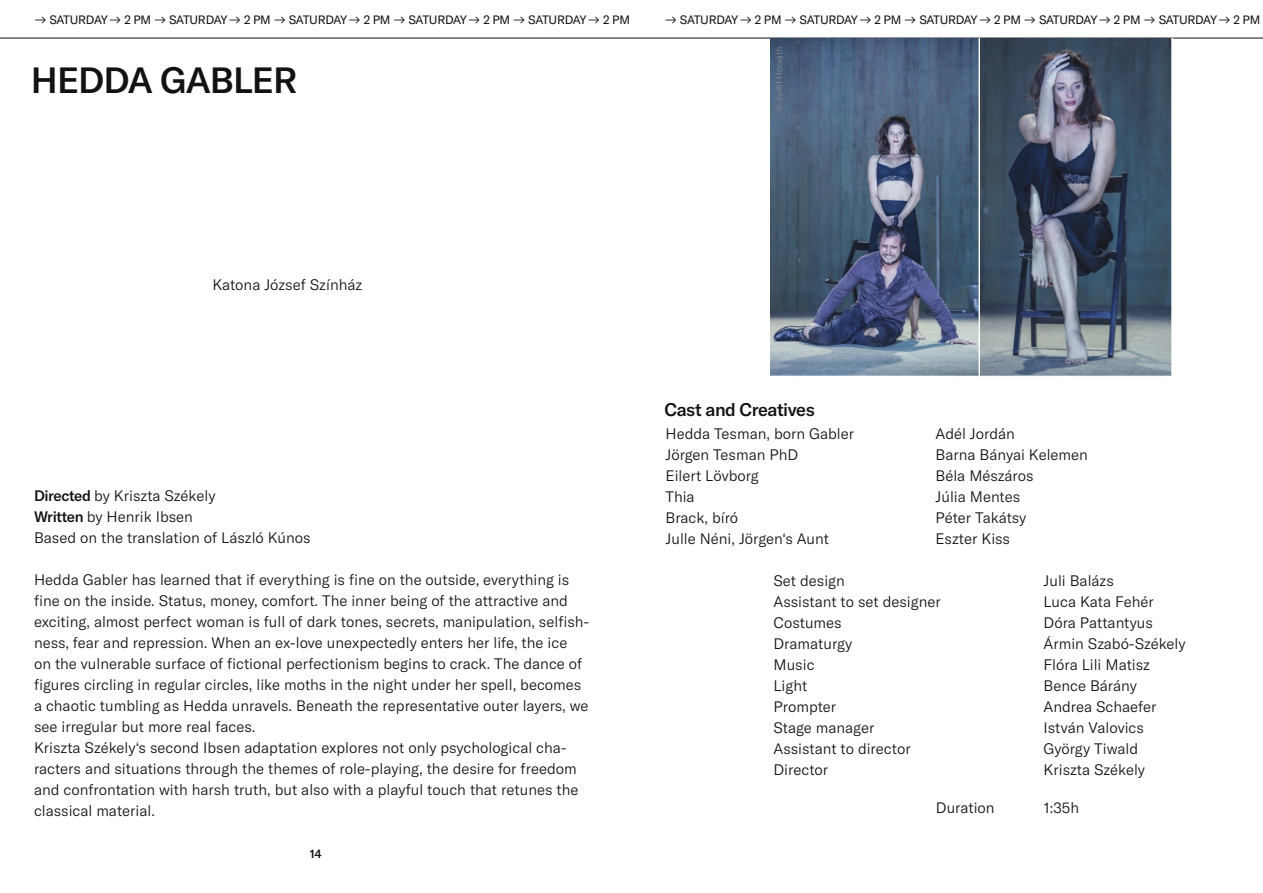
<style>
.page{position:relative;width:1263px;height:893px;background:#fff}
.page>*{position:absolute;margin:0;border:0;box-sizing:border-box;transform-origin:0 0}
.t1{font:500 36px "GT America";letter-spacing:-.025em;color:#121212}
.t2{font:500 18px "GT America";letter-spacing:-.025em;color:#121212}
.t3{font:300 15px/21px "GT America";color:#121212}
.t4{font:12px "GT America";letter-spacing:-.03em;color:#121212}
.t5{font:500 12px "GT America";color:#121212}
.t6{font:300 9px "GT America";color:#888a8a}
.s1{font-weight:500}
</style>
<div class="page">
<svg style="left:0;top:37px;width:1263px;height:1px"></svg>
<img style="left:770px;top:38px;width:402px;height:338px">
<p class="t4" style="left:34px;top:13px;width:597px">→ SATURDAY → 2 PM → SATURDAY → 2 PM → SATURDAY → 2 PM → SATURDAY → 2 PM → SATURDAY → 2 PM</p>
<p class="t4" style="left:664px;top:13px;width:597px">→ SATURDAY → 2 PM → SATURDAY → 2 PM → SATURDAY → 2 PM → SATURDAY → 2 PM → SATURDAY → 2 PM</p>
<h1 class="t1" style="left:31px;top:58px;width:268px">HEDDA GABLER</h1>
<p class="t3" style="left:212px;top:274px;width:151px">Katona József Színház</p>
<p class="t3" style="left:34px;top:486px;width:278px"><span class="s1">Directed</span> by Kriszta Székely<br><span class="s1">Written</span> by Henrik Ibsen<br>Based on the translation of László Kúnos</p>
<p class="t3" style="left:34px;top:570px;width:557px">Hedda Gabler has learned that if everything is fine on the outside, everything is fine on the inside. Status, money, comfort. The inner being of the attractive and exciting, almost perfect woman is full of dark tones, secrets, manipulation, selfish&shy;ness, fear and repression. When an ex-love unexpectedly enters her life, the ice<br>on the vulnerable surface of fictional perfectionism begins to crack. The dance of figures circling in regular circles, like moths in the night under her spell, becomes a chaotic tumbling as Hedda unravels. Beneath the representative outer layers, we see irregular but more real faces.<br>Kriszta Székely‘s second Ibsen adaptation explores not only psychological cha&shy;racters and situations through the themes of role-playing, the desire for freedom and confrontation with harsh truth, but also with a playful touch that retunes the classical material.</p>
<p class="t5" style="left:310px;top:846px;width:14px">14</p>
<p class="t6" style="left:774px;top:111px;width:66px;rotate:-90deg">© Judit Horváth</p>
<p class="t2" style="left:664px;top:399px;width:152px">Cast and Creatives</p>
<p class="t3" style="left:665px;top:423px;width:190px">Hedda Tesman, born Gabler</p>
<p class="t3" style="left:935px;top:423px;width:81px">Adél Jordán</p>
<p class="t3" style="left:665px;top:444px;width:134px">Jörgen Tesman PhD</p>
<p class="t3" style="left:935px;top:444px;width:154px">Barna Bányai Kelemen</p>
<p class="t3" style="left:665px;top:465px;width:95px">Eilert Lövborg</p>
<p class="t3" style="left:935px;top:465px;width:100px">Béla Mészáros</p>
<p class="t3" style="left:665px;top:486px;width:31px">Thia</p>
<p class="t3" style="left:935px;top:486px;width:86px">Júlia Mentes</p>
<p class="t3" style="left:665px;top:507px;width:74px">Brack, bíró</p>
<p class="t3" style="left:935px;top:507px;width:92px">Péter Takátsy</p>
<p class="t3" style="left:665px;top:528px;width:165px">Julle Néni, Jörgen‘s Aunt</p>
<p class="t3" style="left:935px;top:528px;width:76px">Eszter Kiss</p>
<p class="t3" style="left:773px;top:570px;width:73px">Set design</p>
<p class="t3" style="left:1043px;top:570px;width:72px">Juli Balázs</p>
<p class="t3" style="left:773px;top:591px;width:169px">Assistant to set designer</p>
<p class="t3" style="left:1043px;top:591px;width:112px">Luca Kata Fehér</p>
<p class="t3" style="left:773px;top:612px;width:70px">Costumes</p>
<p class="t3" style="left:1043px;top:612px;width:111px">Dóra Pattantyus</p>
<p class="t3" style="left:773px;top:633px;width:80px">Dramaturgy</p>
<p class="t3" style="left:1043px;top:633px;width:144px">Ármin Szabó-Székely</p>
<p class="t3" style="left:773px;top:654px;width:43px">Music</p>
<p class="t3" style="left:1043px;top:654px;width:108px">Flóra Lili Matisz</p>
<p class="t3" style="left:773px;top:675px;width:35px">Light</p>
<p class="t3" style="left:1043px;top:675px;width:95px">Bence Bárány</p>
<p class="t3" style="left:773px;top:696px;width:64px">Prompter</p>
<p class="t3" style="left:1043px;top:696px;width:114px">Andrea Schaefer</p>
<p class="t3" style="left:773px;top:717px;width:102px">Stage manager</p>
<p class="t3" style="left:1043px;top:717px;width:102px">István Valovics</p>
<p class="t3" style="left:773px;top:738px;width:139px">Assistant to director</p>
<p class="t3" style="left:1043px;top:738px;width:96px">György Tiwald</p>
<p class="t3" style="left:773px;top:759px;width:56px">Director</p>
<p class="t3" style="left:1043px;top:759px;width:103px">Kriszta Székely</p>
<p class="t3" style="left:936px;top:798px;width:60px">Duration</p>
<p class="t3" style="left:1044px;top:798px;width:37px">1:35h</p>
</div>
